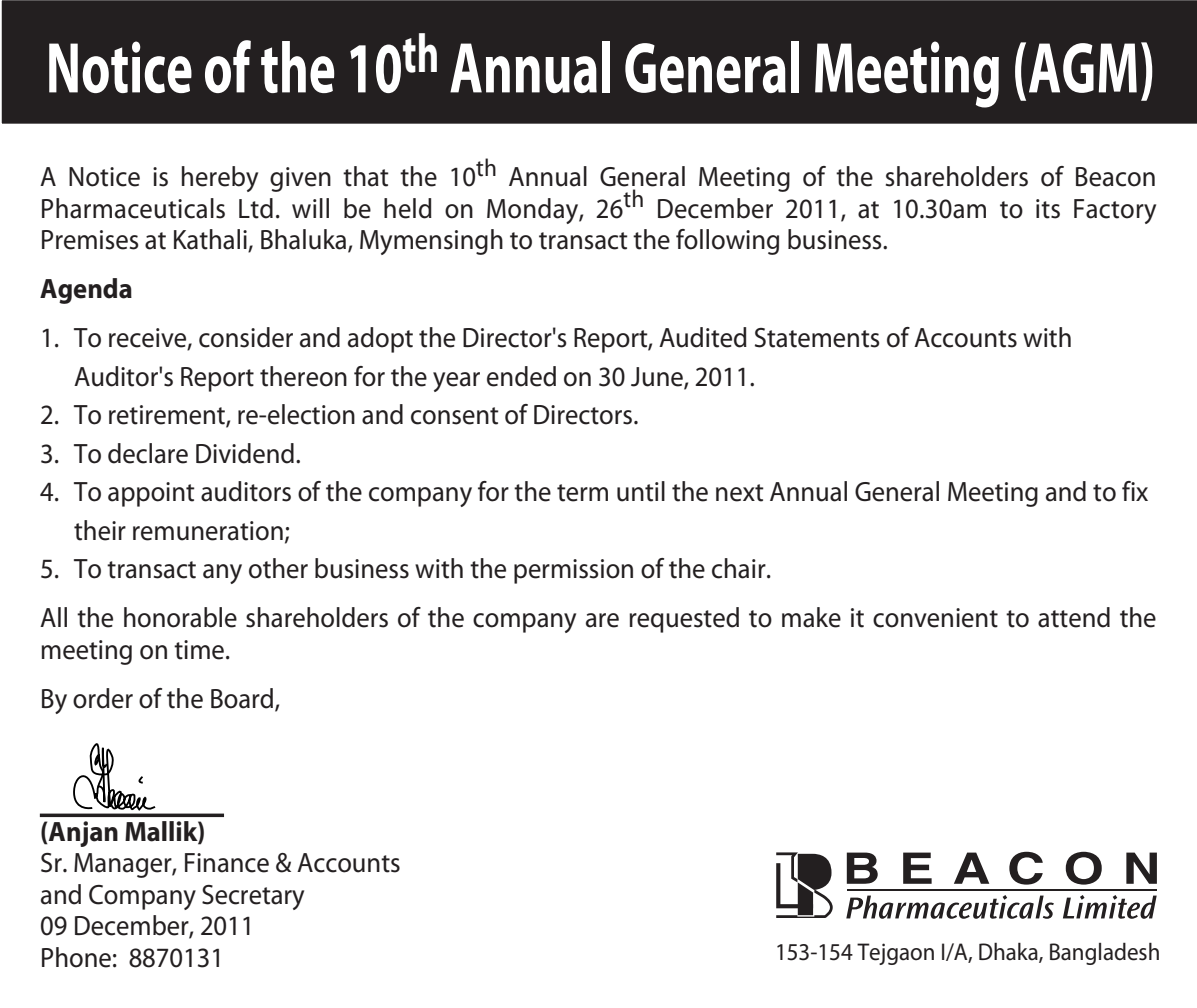
<style>
.page{position:relative;width:1197px;height:1008px;background:#fff}
.page>*{position:absolute;margin:0;border:0;box-sizing:border-box;transform-origin:0 0}
.t1{font:700 72.45px "Myriad Pro";color:#fff;scale:.7 1}
.t2{font:28px/31.5px "Myriad Pro";color:#231f20;scale:.95 1}
.t3{font:700 28px "Myriad Pro";color:#231f20;scale:.95 1}
.t4{font:24.15px "Myriad Pro";color:#231f20;scale:.95 1}
</style>
<div class="page">
<div style="left:0;top:0;width:1197px;height:125px;background:#231f20;border:1px solid #fff"></div>
<hr style="left:40px;top:814px;width:184px;height:3px;background:#231f20">
<svg style="left:71px;top:743px;width:86px;height:75px"></svg>
<svg style="left:776px;top:852px;width:57px;height:66px"></svg>
<svg style="left:846px;top:895px;width:208px;height:24px"></svg>
<svg style="left:1063px;top:895px;width:94px;height:24px"></svg>
<svg style="left:847px;top:853px;width:31px;height:31px"></svg>
<svg style="left:903px;top:853px;width:29px;height:31px"></svg>
<svg style="left:954px;top:853px;width:35px;height:31px"></svg>
<svg style="left:1009px;top:852px;width:34px;height:33px"></svg>
<svg style="left:1066px;top:852px;width:36px;height:33px"></svg>
<svg style="left:1126px;top:853px;width:31px;height:31px"></svg>
<hr style="left:847px;top:889px;width:310px;height:2px;background:#231f20">
<h1 class="t1" style="left:46px;top:21px;width:1586px">Notice of the 10<sup>th</sup> Annual General Meeting (AGM)</h1>
<p class="t2" style="left:40px;top:161px;width:1177px;text-align:justify">A Notice is hereby given that the 10<sup>th</sup> Annual General Meeting of the shareholders of Beacon Pharmaceuticals Ltd. will be held on Monday, 26<sup>th</sup> December 2011, at 10.30am to its Factory Premises at Kathali, Bhaluka, Mymensingh to transact the following business.</p>
<p class="t3" style="left:40px;top:271px;width:99px">Agenda</p>
<p class="t2" style="left:74px;top:318px;width:1052px;line-height:38.5px;text-indent:-34px">1. To receive, consider and adopt the Director's Report, Audited Statements of Accounts with<br>Auditor's Report thereon for the year ended on 30 June, 2011.</p>
<p class="t2" style="left:40px;top:399px;width:631px">2. To retirement, re-election and consent of Directors.</p>
<p class="t2" style="left:40px;top:437px;width:276px">3. To declare Dividend.</p>
<p class="t2" style="left:74px;top:472px;width:1133px;line-height:38.5px;text-indent:-34px">4. To appoint auditors of the company for the term until the next Annual General Meeting and to fix their remuneration;</p>
<p class="t2" style="left:40px;top:544px;width:1177px;line-height:49px">5. To transact any other business with the permission of the chair.<br>All the honorable shareholders of the company are requested to make it convenient to attend the</p>
<p class="t2" style="left:40px;top:625px;width:254px;line-height:49px">meeting on time.<br>By order of the Board,</p>
<p class="t3" style="left:40px;top:813px;width:176px">(Anjan Mallik)</p>
<p class="t2" style="left:40px;top:847px;width:381px">Sr. Manager, Finance &amp; Accounts and Company Secretary<br>09 December, 2011<br>Phone: 8870131</p>
<p class="t4" style="left:775px;top:937px;width:407px">153-154 Tejgaon I/A, Dhaka, Bangladesh</p>
</div>
